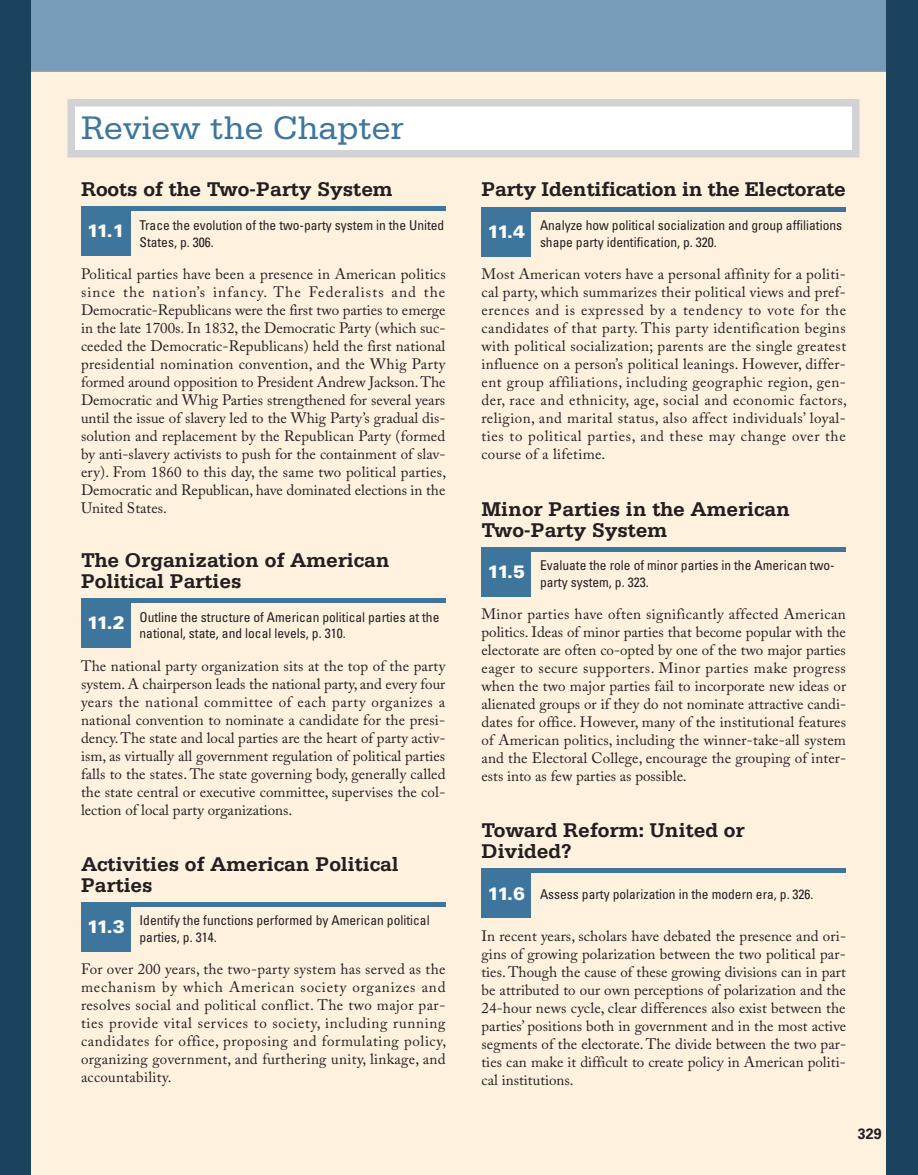
<style>
.page{position:relative;width:918px;height:1175px;background:#fff}
.page>*{position:absolute;margin:0;border:0;box-sizing:border-box;transform-origin:0 0}
.t1{font:34.5px "Serifa Std";letter-spacing:-.005em;color:#3e759c}
.t2{font:700 21px/21px "Serifa Std";letter-spacing:-.005em;color:#231f20}
.t3{font:900 18px "Univers LT Std";letter-spacing:-.115em;color:#fff}
.t4{font:15px/18px "Adobe Caslon Pro";letter-spacing:.005em;color:#231f20;text-align:justify}
.t5{font:700 15px "Univers LT Std";color:#231f20;scale:.95 1}
.t6{font:condensed 13.5px/16.5px "Univers LT Std";color:#231f20}
.s1{font-weight:900;font-stretch:normal;font-size:18px;color:#fff}
</style>
<div class="page">
<div style="left:0;top:0;width:918px;height:1174px;background:#fef2df"></div>
<hr style="left:482px;top:547px;width:364px;height:4px;background:#3e759c">
<div style="left:482px;top:547px;width:49px;height:49px;background:#3e759c"></div>
<div style="left:482px;top:868px;width:364px;height:5px;background:#3e759c"></div>
<div style="left:482px;top:868px;width:49px;height:50px;background:#3e759c"></div>
<hr style="left:482px;top:207px;width:364px;height:4px;background:#3e759c">
<div style="left:482px;top:207px;width:49px;height:49px;background:#3e759c"></div>
<hr style="left:0;top:70px;width:918px;height:2px;background:#9d9fa2">
<div style="left:0;top:0;width:918px;height:71px;background:#779cba"></div>
<div style="left:81px;top:206px;width:365px;height:5px;background:#3e759c"></div>
<div style="left:81px;top:206px;width:49px;height:50px;background:#3e759c"></div>
<div style="left:68px;top:99px;width:792px;height:59px;background:#fff;border:8px solid #d1d2d4"></div>
<div style="left:81px;top:598px;width:365px;height:5px;background:#3e759c"></div>
<div style="left:81px;top:598px;width:49px;height:50px;background:#3e759c"></div>
<div style="left:81px;top:901px;width:365px;height:5px;background:#3e759c"></div>
<div style="left:81px;top:901px;width:49px;height:50px;background:#3e759c"></div>
<div style="left:0;top:0;width:32px;height:1174px;background:#1b435d"></div>
<div style="left:886px;top:0;width:32px;height:1174px;background:#1b435d"></div>
<h1 class="t1" style="left:81px;top:109px;width:325px">Review the Chapter</h1>
<h2 class="t2" style="left:81px;top:179px;width:313px">Roots of the Two-Party System</h2>
<p class="t3" style="left:87px;top:219px;width:39px">11.1</p>
<p class="t6" style="left:140px;top:217px;width:306px">Trace the evolution of the two-party system in the United<br>States, p. 306.</p>
<p class="t4" style="left:81px;top:264px;width:367px">Political parties have been a presence in American politics since the nation’s infancy. The Federalists and the Democratic-Republicans were the first two parties to emerge in the late 1700s. In 1832, the Democratic Party (which suc&shy;ceeded the Democratic-Republicans) held the first national presidential nomination convention, and the Whig Party formed around opposition to President Andrew Jackson. The Democratic and Whig Parties strengthened for several years until the issue of slavery led to the Whig Party’s gradual dis&shy;solution and replacement by the Republican Party (formed by anti-slavery activists to push for the containment of slav&shy;ery). From 1860 to this day, the same two political parties, Democratic and Republican, have dominated elections in the United States.</p>
<h2 class="t2" style="left:81px;top:549px;width:310px">The Organization of American<br>Political Parties</h2>
<p class="t6" style="left:140px;top:608px;width:301px">Outline the structure of American political parties at the national, state, and local levels, p. 310.</p>
<p class="t3" style="left:87px;top:611px;width:39px">11.2</p>
<p class="t4" style="left:81px;top:656px;width:366px">The national party organization sits at the top of the party system. A chairperson leads the national party, and every four years the national committee of each party organizes a national convention to nominate a candidate for the presi&shy;dency. The state and local parties are the heart of party activ&shy;ism, as virtually all government regulation of political parties falls to the states. The state governing body, generally called the state central or executive committee, supervises the col&shy;lection of local party organizations.</p>
<h2 class="t2" style="left:81px;top:853px;width:319px">Activities of American Political<br>Parties</h2>
<p class="t6" style="left:140px;top:911px;width:292px">Identify the functions performed by American political parties, p. 314.</p>
<p class="t3" style="left:87px;top:915px;width:39px">11.3</p>
<p class="t4" style="left:81px;top:959px;width:367px">For over 200 years, the two-party system has served as the mechanism by which American society organizes and resolves social and political conflict. The two major par&shy;ties provide vital services to society, including running candidates for office, proposing and formulating policy, organizing government, and furthering unity, linkage, and accountability.</p>
<h2 class="t2" style="left:482px;top:179px;width:366px">Party Identification in the Electorate</h2>
<p class="t6" style="left:540px;top:217px;width:304px">Analyze how political socialization and group affiliations shape party identification, p. 320.</p>
<p class="t3" style="left:488px;top:220px;width:39px">11.4</p>
<p class="t4" style="left:482px;top:265px;width:367px">Most American voters have a personal affinity for a politi&shy;cal party, which summarizes their political views and pref&shy;erences and is expressed by a tendency to vote for the candidates of that party. This party identification begins with political socialization; parents are the single greatest influence on a person’s political leanings. However, differ&shy;ent group affiliations, including geographic region, gen&shy;der, race and ethnicity, age, social and economic factors, religion, and marital status, also affect individuals’ loyal&shy;ties to political parties, and these may change over the course of a lifetime.</p>
<h2 class="t2" style="left:482px;top:498px;width:310px">Minor Parties in the American<br>Two-Party System</h2>
<p class="t6" style="left:540px;top:557px;width:296px">Evaluate the role of minor parties in the American two&shy;party system, p. 323.</p>
<p class="t3" style="left:488px;top:560px;width:39px">11.5</p>
<p class="t4" style="left:482px;top:604px;width:366px">Minor parties have often significantly affected American politics. Ideas of minor parties that become popular with the electorate are often co-opted by one of the two major parties eager to secure supporters. Minor parties make progress when the two major parties fail to incorporate new ideas or alienated groups or if they do not nominate attractive candi&shy;dates for office. However, many of the institutional features of American politics, including the winner-take-all system and the Electoral College, encourage the grouping of inter&shy;ests into as few parties as possible.</p>
<h2 class="t2" style="left:482px;top:819px;width:265px">Toward Reform: United or<br>Divided?</h2>
<p class="t6" style="left:488px;top:885px;width:328px"><span class="s1">11.6</span> Assess party polarization in the modern era, p. 326.</p>
<p class="t4" style="left:482px;top:926px;width:366px">In recent years, scholars have debated the presence and ori&shy;gins of growing polarization between the two political par&shy;ties. Though the cause of these growing divisions can in part be attributed to our own perceptions of polarization and the 24-hour news cycle, clear differences also exist between the parties’ positions both in government and in the most active segments of the electorate. The divide between the two par&shy;ties can make it difficult to create policy in American politi&shy;cal institutions.</p>
<p class="t5" style="left:858px;top:1124px;width:27px">329</p>
</div>
